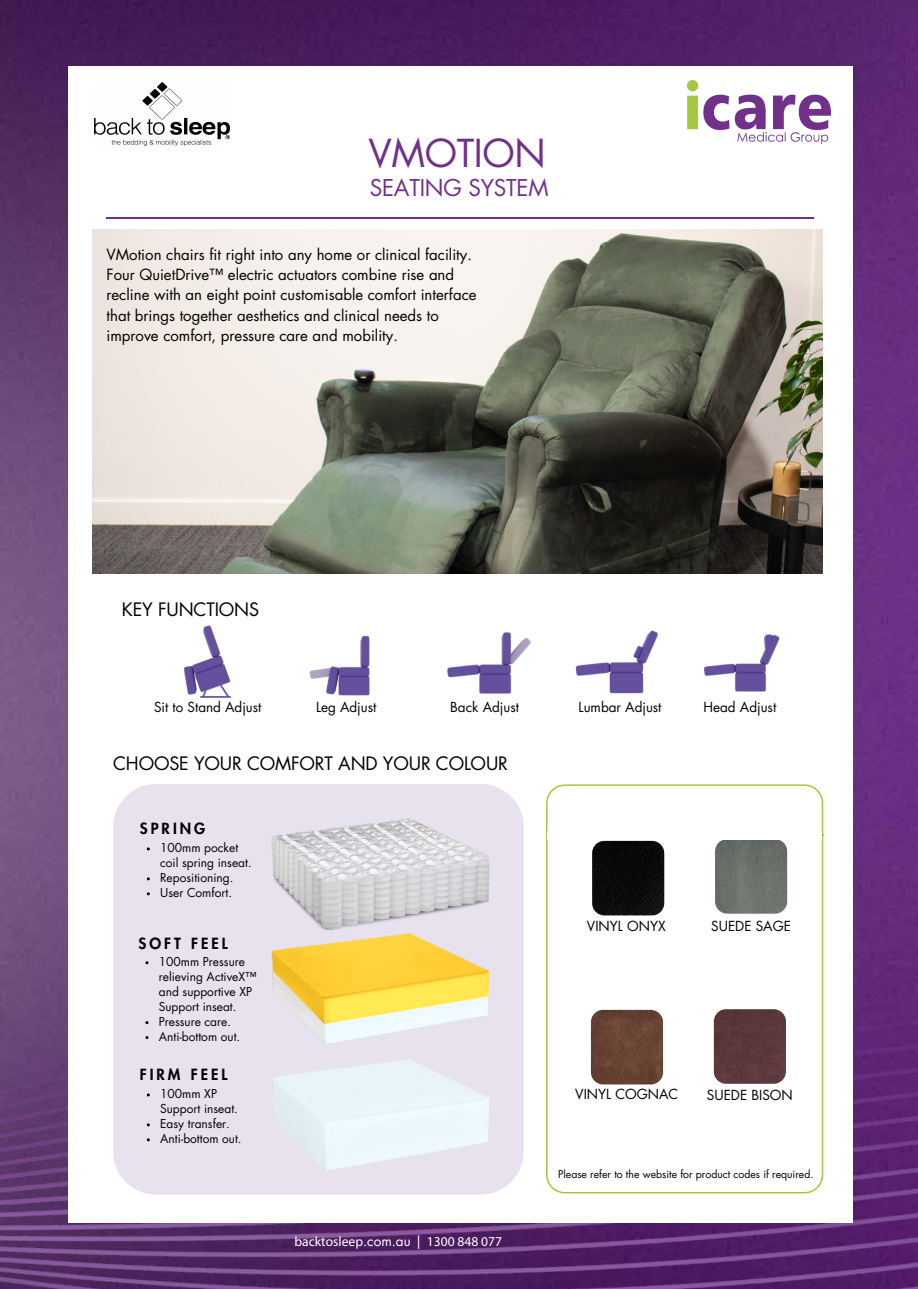
<style>
.page{position:relative;width:918px;height:1289px;background:#fff}
.page>*{position:absolute;margin:0;border:0;box-sizing:border-box;transform-origin:0 0}
.t1{font:37.5px "Futura Std";letter-spacing:-.01em;color:#713089}
.t2{font:22.5px "Futura Std";letter-spacing:-.01em;color:#713089}
.t3{font:18px "Futura Std";letter-spacing:-.01em;color:#000}
.t4{font:15px/20.2px "Futura Std";color:#000}
.t5{font:800 15px "Futura Std";letter-spacing:.2em;color:#000}
.t6{font:13.5px "Futura Std";color:#000}
.t7{font:13.5px "Myriad Pro";color:#fff}
.t8{font:12px/15px "Futura Std";color:#000}
.t9{font:10.5px "Futura Std";color:#000}
.s1{font-family:"Futura Std"}
</style>
<div class="page">
<img style="left:0;top:0;width:918px;height:870px">
<img style="left:0;top:870px;width:918px;height:418px">
<div style="left:68px;top:66px;width:785px;height:1156px;background:#fff"></div>
<hr style="left:107px;top:218px;width:707px;height:1px;background:#713089">
<img style="left:309px;top:635px;width:61px;height:61px">
<img style="left:92px;top:230px;width:730px;height:343px">
<div style="left:113px;top:784px;width:408px;height:410px;background:#e8e1ee"></div>
<img style="left:447px;top:632px;width:84px;height:62px">
<img style="left:575px;top:630px;width:83px;height:64px">
<img style="left:704px;top:634px;width:76px;height:58px">
<img style="left:236px;top:1061px;width:288px;height:125px">
<img style="left:236px;top:936px;width:288px;height:125px">
<img style="left:236px;top:812px;width:288px;height:124px">
<img style="left:688px;top:81px;width:143px;height:63px">
<img style="left:184px;top:625px;width:47px;height:73px">
<svg style="left:546px;top:784px;width:277px;height:409px"></svg>
<hr style="left:546px;top:834px;width:277px;height:1px;background:#a4c73f">
<div style="left:548px;top:831px;width:274px;height:8px;background:#fff"></div>
<img style="left:95px;top:82px;width:135px;height:64px">
<p class="t1" style="left:369px;top:136px;width:179px">VMOTION</p>
<p class="t2" style="left:370px;top:177px;width:180px">SEATING SYSTEM</p>
<p class="t4" style="left:107px;top:245px;width:372px">VMotion chairs fit right into any home or clinical facility.<br>Four QuietDrive™ electric actuators combine rise and recline with an eight point customisable comfort interface that brings together aesthetics and clinical needs to improve comfort, pressure care and mobility.</p>
<p class="t3" style="left:122px;top:601px;width:139px">KEY FUNCTIONS</p>
<p class="t6" style="left:154px;top:701px;width:109px">Sit to Stand Adjust</p>
<p class="t3" style="left:113px;top:755px;width:396px">CHOOSE YOUR COMFORT AND YOUR COLOUR</p>
<p class="t6" style="left:316px;top:701px;width:62px">Leg Adjust</p>
<p class="t6" style="left:450px;top:701px;width:70px">Back Adjust</p>
<p class="t6" style="left:579px;top:701px;width:84px">Lumbar Adjust</p>
<p class="t5" style="left:140px;top:821px;width:67px">SPRING</p>
<p class="t8" style="left:160px;top:840px;width:93px">100mm pocket coil spring inseat.</p>
<p class="t8" style="left:160px;top:870px;width:75px">Repositioning.</p>
<p class="t8" style="left:160px;top:885px;width:73px">User Comfort.</p>
<p class="t5" style="left:138px;top:936px;width:91px">SOFT FEEL</p>
<p class="t8" style="left:159px;top:954px;width:99px">100mm Pressure relieving ActiveX™ and supportive XP<br>Support inseat.</p>
<p class="t8" style="left:159px;top:1014px;width:74px">Pressure care.</p>
<p class="t8" style="left:159px;top:1029px;width:83px">Anti-bottom out.</p>
<p class="t5" style="left:140px;top:1067px;width:89px">FIRM FEEL</p>
<p class="t8" style="left:160px;top:1086px;width:79px">100mm XP<br>Support inseat.</p>
<p class="t8" style="left:160px;top:1116px;width:71px">Easy transfer.</p>
<p class="t8" style="left:160px;top:1131px;width:83px">Anti-bottom out.</p>
<p class="t6" style="left:587px;top:919px;width:80px">VINYL ONYX</p>
<p class="t6" style="left:575px;top:1088px;width:104px">VINYL COGNAC</p>
<p class="t6" style="left:704px;top:701px;width:74px">Head Adjust</p>
<p class="t6" style="left:711px;top:919px;width:81px">SUEDE SAGE</p>
<p class="t6" style="left:707px;top:1088px;width:87px">SUEDE BISON</p>
<p class="t7" style="left:295px;top:1233px;width:209px">backtosleep<span class="s1">.com.au |</span> 1300 848 077</p>
<p class="t9" style="left:558px;top:1169px;width:257px">Please refer to the website for product codes if required.</p>
</div>
